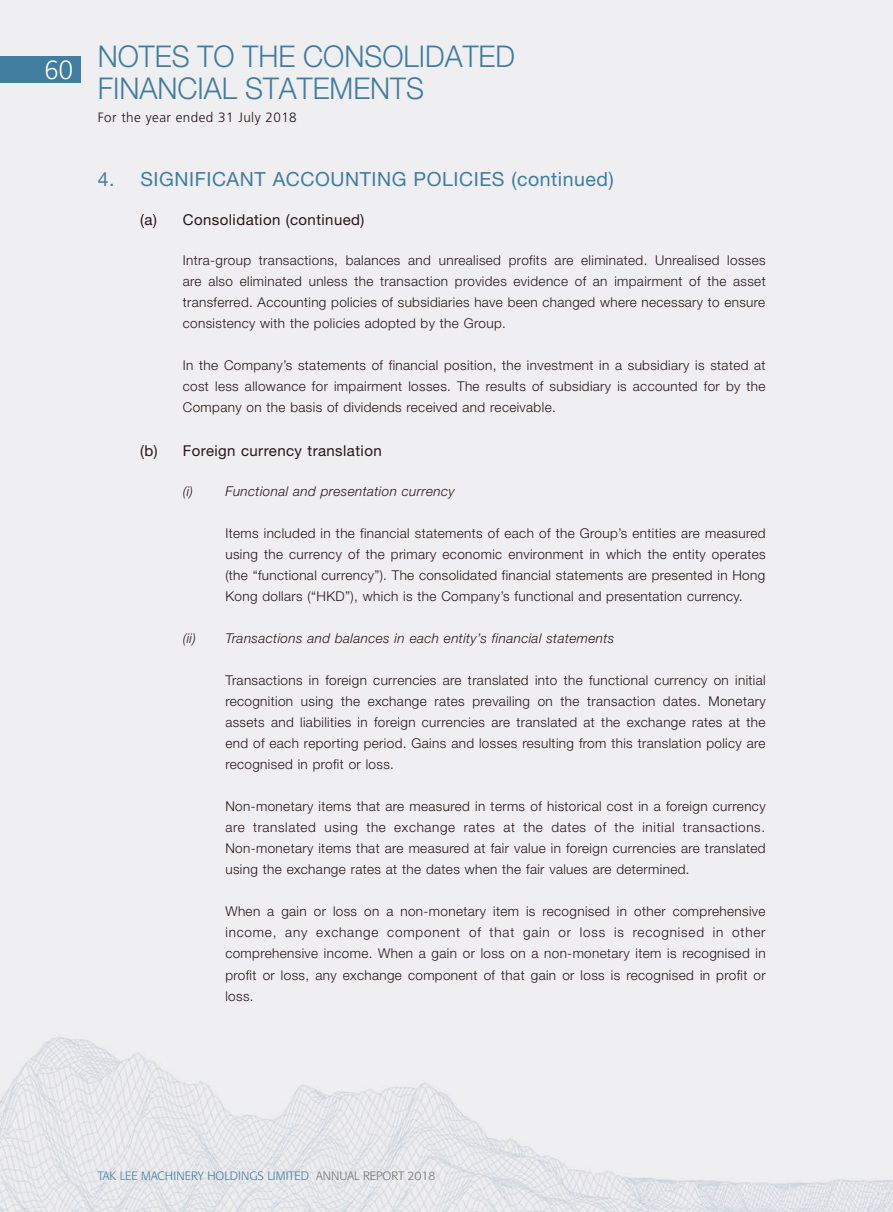
<style>
.page{position:relative;width:893px;height:1212px;background:#fff}
.page>*{position:absolute;margin:0;border:0;box-sizing:border-box;transform-origin:0 0}
.t1{font:300 30px/31.5px "Helvetica Neue LT Std";color:#407d9f;scale:.95 1}
.t2{font:300 27px "Formata";color:#fff;scale:.9 1}
.t3{font:19.5px "Helvetica Neue LT Std";letter-spacing:.03em;color:#407d9f}
.t4{font:15px "Helvetica Neue LT Std";letter-spacing:.03em;color:#231916}
.t5{font:300 13.5px/21px "Helvetica Neue LT Std";letter-spacing:.03em;color:#231916;text-align:justify}
.t6{font:italic 300 13.5px "Helvetica Neue LT Std";letter-spacing:.03em;color:#231916}
.t7{font:300 13.5px "Frutiger LT Std";letter-spacing:.03em;color:#231916}
.t8{font:300 12px "Formata";color:#407d9f}
.s1{color:#727272}
</style>
<div class="page">
<div style="left:0;top:0;width:892px;height:1212px;background:#efeef0"></div>
<div style="left:0;top:57px;width:81px;height:26px;background:#407d9f"></div>
<h2 class="t2" style="left:45px;top:54px;width:33px">60</h2>
<h1 class="t1" style="left:98px;top:40px;width:441px">NOTES TO THE CONSOLIDATED<br>FINANCIAL STATEMENTS</h1>
<p class="t7" style="left:98px;top:110px;width:200px">For the year ended 31 July 2018</p>
<h3 class="t3" style="left:98px;top:168px;width:517px">4. SIGNIFICANT ACCOUNTING POLICIES (continued)</h3>
<p class="t4" style="left:140px;top:210px;width:226px">(a) Consolidation (continued)</p>
<p class="t5" style="left:183px;top:250px;width:584px">Intra-group transactions, balances and unrealised profits are eliminated. Unrealised losses are also eliminated unless the transaction provides evidence of an impairment of the asset transferred. Accounting policies of subsidiaries have been changed where necessary to ensure consistency with the policies adopted by the Group.</p>
<p class="t5" style="left:183px;top:355px;width:584px">In the Company’s statements of financial position, the investment in a subsidiary is stated at cost less allowance for impairment losses. The results of subsidiary is accounted for by the Company on the basis of dividends received and receivable.</p>
<p class="t4" style="left:140px;top:441px;width:243px">(b) Foreign currency translation</p>
<p class="t6" style="left:183px;top:483px;width:273px">(i) Functional and presentation currency</p>
<p class="t5" style="left:225px;top:523px;width:542px">Items included in the financial statements of each of the Group’s entities are measured using the currency of the primary economic environment in which the entity operates (the “functional currency”). The consolidated financial statements are presented in Hong Kong dollars (“HKD”), which is the Company’s functional and presentation currency.</p>
<p class="t6" style="left:183px;top:630px;width:433px">(ii) Transactions and balances in each entity’s financial statements</p>
<p class="t5" style="left:225px;top:670px;width:542px">Transactions in foreign currencies are translated into the functional currency on initial recognition using the exchange rates prevailing on the transaction dates. Monetary assets and liabilities in foreign currencies are translated at the exchange rates at the end of each reporting period. Gains and losses resulting from this translation policy are recognised in profit or loss.</p>
<p class="t5" style="left:225px;top:796px;width:542px">Non-monetary items that are measured in terms of historical cost in a foreign currency are translated using the exchange rates at the dates of the initial transactions.<br>Non-monetary items that are measured at fair value in foreign currencies are translated using the exchange rates at the dates when the fair values are determined.</p>
<p class="t5" style="left:225px;top:901px;width:542px">When a gain or loss on a non-monetary item is recognised in other comprehensive income, any exchange component of that gain or loss is recognised in other comprehensive income. When a gain or loss on a non-monetary item is recognised in profit or loss, any exchange component of that gain or loss is recognised in profit or loss.</p>
<p class="t8" style="left:98px;top:1168px;width:339px">TAK LEE MACHINERY HOLDINGS LIMITED <span class="s1">ANNUAL REPORT 2018</span></p>
</div>
